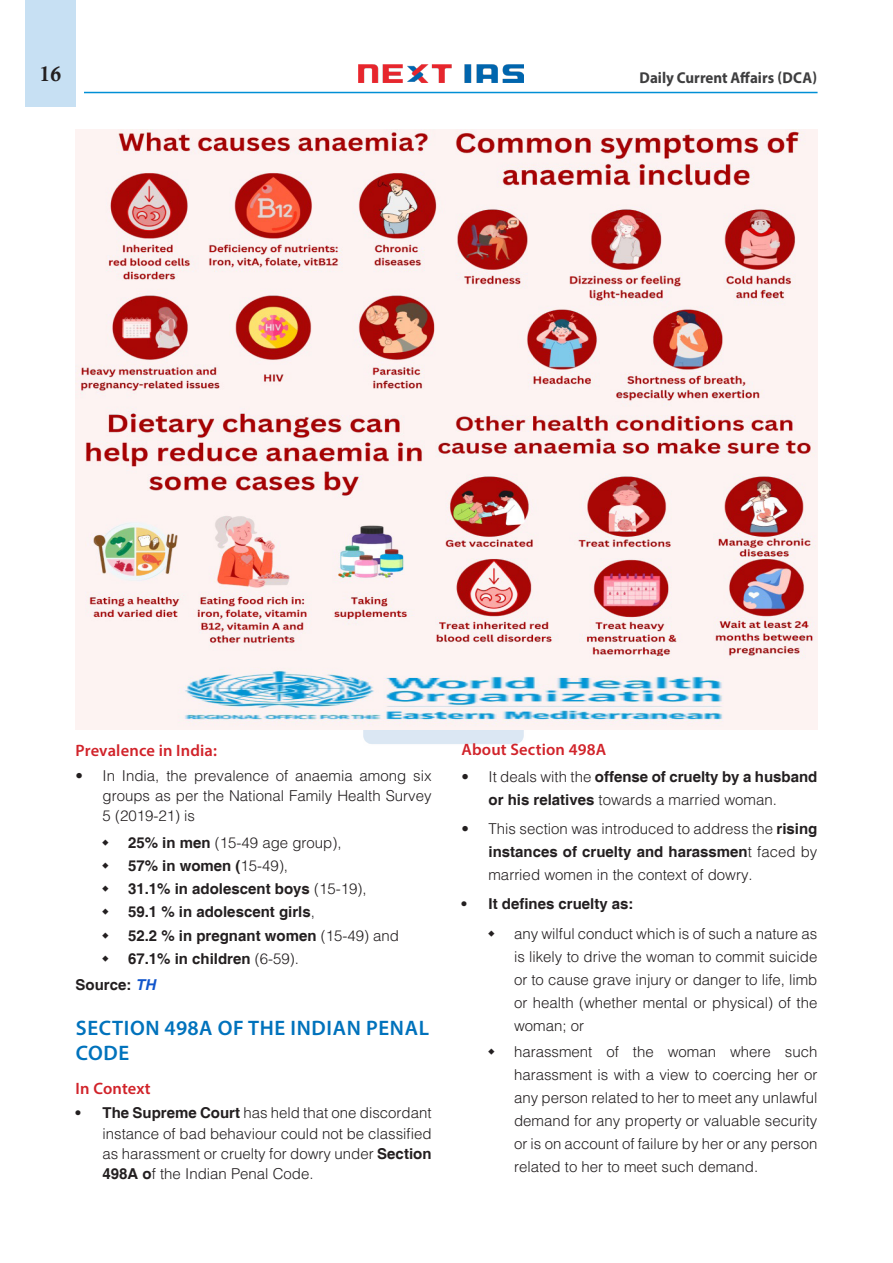
<style>
.page{position:relative;width:893px;height:1263px;background:#fff}
.page>*{position:absolute;margin:0;border:0;box-sizing:border-box;transform-origin:0 0}
.H-1{font:600 21px/24.2px "Myriad Pro";letter-spacing:.03em;color:#0072bc}
.t1{font:21px "Calis MT Bol";color:#231f20}
.H-2{font:600 16.5px "Myriad Pro";letter-spacing:.01em;color:#d1232a}
.t2{font:700 15.75px "Myriad Pro";color:#3e3e3f;scale:.95 1}
.t3{font:300 15px/23.1px "Helvetica";color:#231f20;text-align:justify}
.body{font:700 15px/23.1px "Helvetica";color:#231f20}
.s1{font-weight:700}
.s2{font-weight:300}
.s3{font-style:italic;color:#15c}
</style>
<div class="page">
<div style="left:25px;top:0;width:51px;height:107px;background:#c7e0f3"></div>
<img style="left:359px;top:64px;width:165px;height:19px">
<hr style="left:84px;top:92px;width:733px;height:1px;background:#008fd5">
<img style="left:76px;top:130px;width:741px;height:600px">
<h1 class="t1" style="left:40px;top:62px;width:23px">16</h1>
<p class="t2" style="left:640px;top:67px;width:188px">Daily Current Affairs (DCA)</p>
<p class="H-2" style="left:76px;top:740px;width:143px">Prevalence in India:</p>
<p class="t3" style="left:103px;top:765px;width:330px;line-height:20.2px;text-indent:-27px">• In India, the prevalence of anaemia among six groups as per the National Family Health Survey 5 (2019-21) is</p>
<p class="t3" style="left:128px;top:830px;width:215px"><span class="s1">25% in men</span> (15-49 age group),</p>
<p class="body" style="left:128px;top:855px;width:162px">57% in women (<span class="s2">15-49),</span></p>
<p class="body" style="left:128px;top:878px;width:240px">31.1% in adolescent boys <span class="s2">(15-19),</span></p>
<p class="body" style="left:128px;top:901px;width:188px">59.1 % in adolescent girls<span class="s2">,</span></p>
<p class="body" style="left:128px;top:925px;width:272px">52.2 % in pregnant women <span class="s2">(15-49) and</span></p>
<p class="body" style="left:128px;top:948px;width:172px">67.1% in children <span class="s2">(6-59).</span></p>
<p class="body" style="left:76px;top:974px;width:82px">Source: <span class="s3">TH</span></p>
<p class="H-1" style="left:76px;top:1016px;width:355px">SECTION 498A OF THE INDIAN PENAL<br>CODE</p>
<p class="H-2" style="left:76px;top:1077px;width:77px">In Context</p>
<p class="t3" style="left:103px;top:1102px;width:330px;line-height:20.2px;text-indent:-27px"><span class="s1">• The Supreme Court</span> has held that one discordant instance of bad behaviour could not be classified as harassment or cruelty for dowry under <span class="s1">Section 498A o</span>f the Indian Penal Code.</p>
<p class="H-2" style="left:461px;top:739px;width:146px">About Section 498A</p>
<p class="body" style="left:488px;top:766px;width:330px;text-indent:-27px"><span class="s2">• It deals with the</span> offense of cruelty by a husband or his relatives <span class="s2">towards a married woman.</span></p>
<p class="t3" style="left:488px;top:817px;width:330px;text-indent:-27px">• This section was introduced to address the <span class="s1">rising instances of cruelty and harassmen</span>t faced by married women in the context of dowry.</p>
<p class="body" style="left:461px;top:893px;width:174px">• It defines cruelty as:</p>
<p class="t3" style="left:514px;top:921px;width:305px">any wilful conduct which is of such a nature as is likely to drive the woman to commit suicide or to cause grave injury or danger to life, limb or health (whether mental or physical) of the woman; or</p>
<p class="t3" style="left:514px;top:1039px;width:305px">harassment of the woman where such harassment is with a view to coercing her or any person related to her to meet any unlawful demand for any property or valuable security or is on account of failure by her or any person related to her to meet such demand.</p>
</div>
